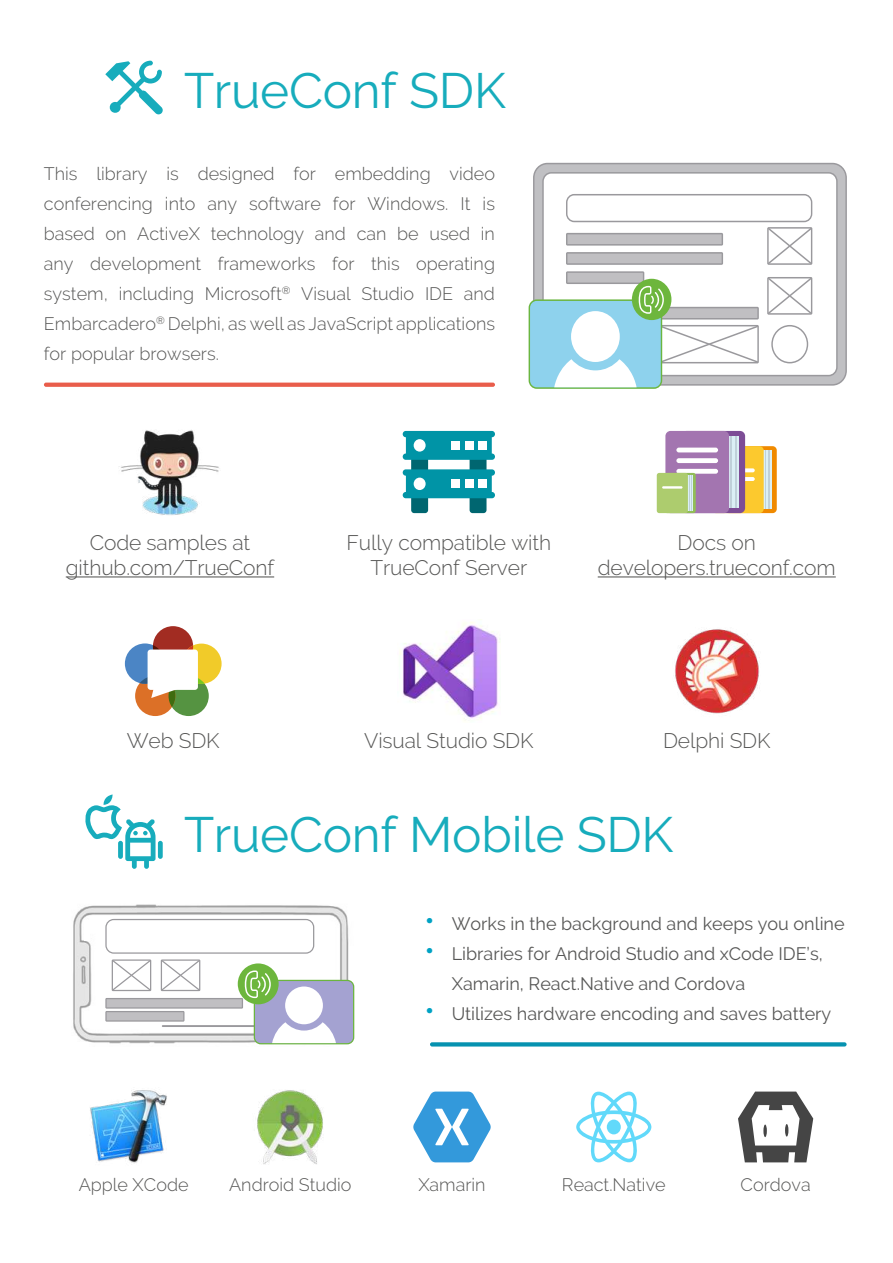
<style>
.page{position:relative;width:893px;height:1263px;background:#fff}
.page>*{position:absolute;margin:0;border:0;box-sizing:border-box;transform-origin:0 0}
.t1{font:49.5px "Raleway";letter-spacing:-.005em;color:#17acbc}
.t2{font:300 21px/25.2px "Raleway";letter-spacing:-.005em;color:#575756;text-align:center}
.t3{font:300 18px/30px "Raleway";color:#575756;text-align:justify}
.t4{font:18px/30px "Raleway";color:#575756}
.s1{font-weight:600;font-size:27px;color:#00a2c4}
</style>
<div class="page">
<svg style="left:44px;top:383px;width:451px;height:4px;fill:#e95d4b"></svg>
<svg style="left:430px;top:1042px;width:417px;height:4px;fill:#0692b0"></svg>
<img style="left:90px;top:1090px;width:77px;height:73px">
<img style="left:257px;top:1090px;width:66px;height:74px">
<img style="left:399px;top:622px;width:101px;height:99px">
<img style="left:675px;top:629px;width:85px;height:85px">
<hr style="left:66px;top:576px;width:208px;height:1px;background:#575756">
<hr style="left:598px;top:576px;width:238px;height:1px;background:#575756">
<img style="left:119px;top:430px;width:100px;height:85px">
<svg style="left:403px;top:431px;width:92px;height:82px"></svg>
<div style="left:414px;top:478px;width:12px;height:12px;background:#fff;border-radius:50%"></div>
<div style="left:451px;top:480px;width:9px;height:8px;background:#fff"></div>
<div style="left:465px;top:480px;width:8px;height:8px;background:#fff"></div>
<div style="left:478px;top:480px;width:8px;height:8px;background:#fff"></div>
<div style="left:725px;top:446px;width:52px;height:67px;background:#f08a00;border-radius:4px"></div>
<div style="left:720px;top:450px;width:52px;height:59px;background:#dbf0f5"></div>
<div style="left:718px;top:450px;width:52px;height:59px;background:#bfd1d9"></div>
<div style="left:716px;top:450px;width:52px;height:59px;background:linear-gradient(to bottom,#dbf0f5,#dbf0f5)"></div>
<div style="left:712px;top:446px;width:52px;height:67px;background:#fcc92e;border-radius:4px"></div>
<svg style="left:721px;top:468px;width:34px;height:4px"></svg>
<svg style="left:721px;top:477px;width:34px;height:4px"></svg>
<div style="left:681px;top:431px;width:64px;height:82px;background:#7d4d96;border-radius:5px"></div>
<div style="left:675px;top:436px;width:64px;height:72px;background:#dbf0f5"></div>
<div style="left:673px;top:436px;width:64px;height:72px;background:linear-gradient(to bottom,#bfd1d9,#bfd1d9)"></div>
<div style="left:671px;top:436px;width:63px;height:72px;background:#dbf0f5"></div>
<div style="left:669px;top:436px;width:63px;height:72px;background:#cadbe4"></div>
<div style="left:665px;top:431px;width:64px;height:82px;background:#a375b0;border-radius:5px"></div>
<hr style="left:676px;top:448px;width:42px;height:4px;background:#fff;border-radius:2px">
<div style="left:676px;top:458px;width:42px;height:5px;background:#fff;border-radius:2px"></div>
<div style="left:676px;top:469px;width:42px;height:5px;background:#fff;border-radius:2px"></div>
<div style="left:665px;top:473px;width:31px;height:40px;background:#91bd57;border-radius:3px"></div>
<div style="left:662px;top:475px;width:31px;height:36px;background:#dbf0f5"></div>
<div style="left:661px;top:475px;width:31px;height:36px;background:linear-gradient(to bottom,#bfd1d9,#bfd1d9)"></div>
<div style="left:658px;top:475px;width:31px;height:36px;background:#dbf0f5"></div>
<div style="left:657px;top:473px;width:31px;height:40px;background:#adcc6e;border-radius:3px"></div>
<hr style="left:662px;top:486px;width:20px;height:3px;background:#fff">
<svg style="left:576px;top:1091px;width:75px;height:71px"></svg>
<div style="left:607px;top:1119px;width:14px;height:15px;background:#61d9fa;border-radius:50%"></div>
<svg style="left:413px;top:1091px;width:78px;height:71px"></svg>
<svg style="left:738px;top:1091px;width:75px;height:71px"></svg>
<div style="left:169px;top:676px;width:40px;height:40px;background:#559341;border-radius:50%"></div>
<div style="left:135px;top:676px;width:40px;height:40px;background:#dc7027;border-radius:50%"></div>
<svg style="left:169px;top:685px;width:6px;height:22px"></svg>
<div style="left:125px;top:643px;width:40px;height:41px;background:#4b85c5;border-radius:50%"></div>
<div style="left:153px;top:626px;width:40px;height:40px;background:#a22c22;border-radius:50%"></div>
<div style="left:181px;top:644px;width:41px;height:40px;background:#f1cb29;border-radius:50%"></div>
<svg style="left:140px;top:645px;width:65px;height:53px"></svg>
<img style="left:73px;top:904px;width:282px;height:141px">
<div style="left:84px;top:1012px;width:7px;height:16px;background:#fff"></div>
<div style="left:84px;top:920px;width:6px;height:20px;background:#fff"></div>
<svg style="left:105px;top:919px;width:249px;height:125px"></svg>
<div style="left:534px;top:164px;width:312px;height:221px;background:#c0c0c3;border-radius:14px"></div>
<div style="left:543px;top:173px;width:294px;height:203px;background:#fff;border-radius:8px"></div>
<div style="left:542px;top:172px;width:296px;height:204px;border:1px solid #9a999d;border-radius:8px"></div>
<svg style="left:566px;top:194px;width:247px;height:71px"></svg>
<svg style="left:767px;top:277px;width:46px;height:38px"></svg>
<svg style="left:771px;top:325px;width:37px;height:38px"></svg>
<svg style="left:529px;top:271px;width:230px;height:118px"></svg>
<div style="left:158px;top:841px;width:5px;height:18px;background:#17acbc;border-radius:2px"></div>
<svg style="left:85px;top:794px;width:71px;height:75px"></svg>
<svg style="left:105px;top:61px;width:58px;height:53px"></svg>
<h1 class="t1" style="left:184px;top:62px;width:323px">TrueConf SDK</h1>
<p class="t3" style="left:44px;top:159px;width:453px">This library is designed for embedding video conferencing into any software for Windows. It is based on ActiveX technology and can be used in any development frameworks for this operating system, including Microsoft<sup>®</sup> Visual Studio IDE and Embarcadero<sup>®</sup> Delphi, as well as JavaScript applications for popular browsers.</p>
<p class="t2" style="left:66px;top:530px;width:210px">Code samples at github.com/TrueConf</p>
<p class="t2" style="left:347px;top:530px;width:206px">Fully compatible with<br>TrueConf Server</p>
<p class="t2" style="left:598px;top:530px;width:240px">Docs on developers.trueconf.com</p>
<p class="t2" style="left:127px;top:728px;width:94px">Web SDK</p>
<p class="t2" style="left:364px;top:728px;width:171px">Visual Studio SDK</p>
<p class="t2" style="left:663px;top:728px;width:109px">Delphi SDK</p>
<h1 class="t1" style="left:184px;top:806px;width:491px">TrueConf Mobile SDK</h1>
<p class="t4" style="left:425px;top:909px;width:421px"><span class="s1">•</span> Works in the background and keeps you online</p>
<p class="t4" style="left:452px;top:939px;width:373px;text-indent:-27px"><span class="s1">•</span> Libraries for Android Studio and xCode IDE’s,<br>Xamarin, React.Native and Cordova</p>
<p class="t4" style="left:425px;top:999px;width:408px"><span class="s1">•</span> Utilizes hardware encoding and saves battery</p>
<p class="t3" style="left:79px;top:1170px;width:111px">Apple XCode</p>
<p class="t3" style="left:229px;top:1170px;width:124px">Android Studio</p>
<p class="t3" style="left:418px;top:1170px;width:69px">Xamarin</p>
<p class="t3" style="left:562px;top:1170px;width:105px">React.Native</p>
<p class="t3" style="left:741px;top:1170px;width:72px">Cordova</p>
</div>
